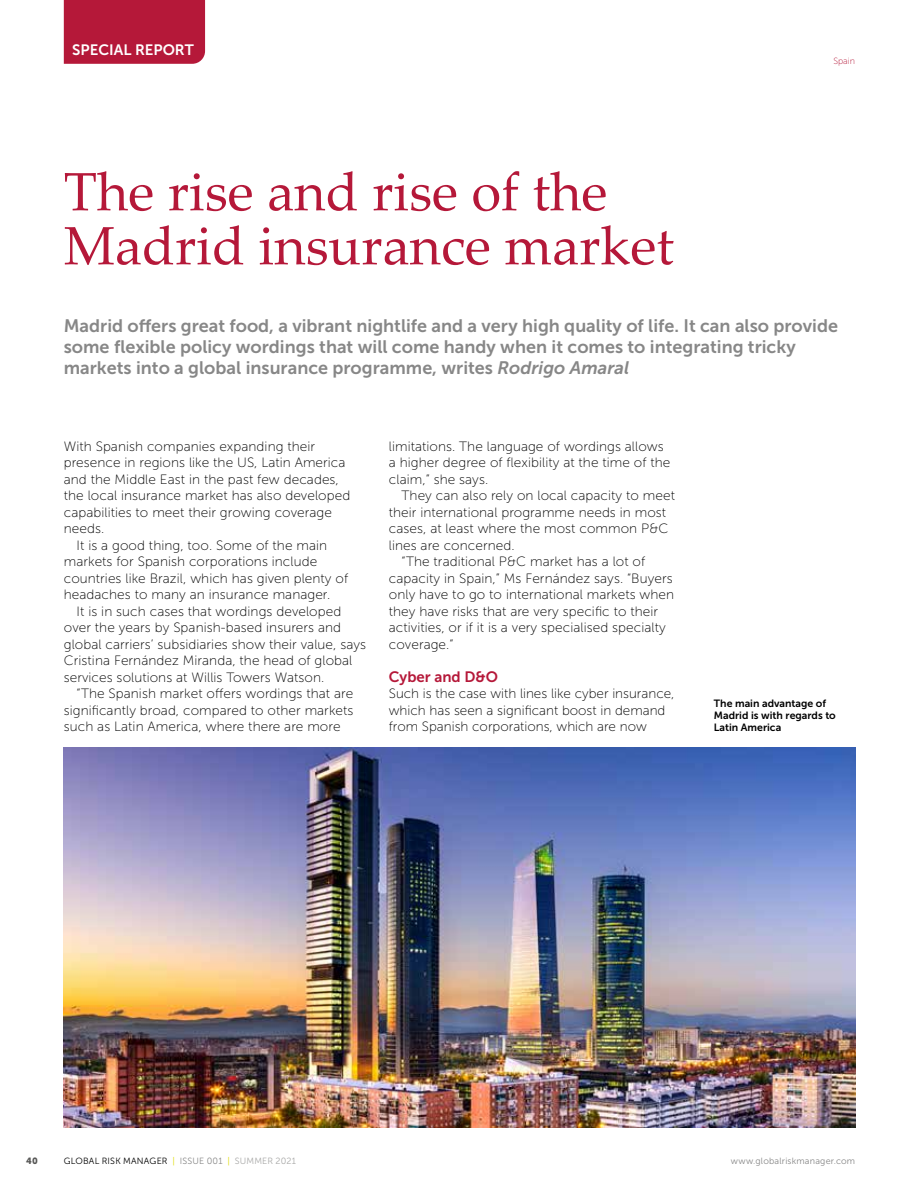
<style>
.page{position:relative;width:919px;height:1191px;background:#fff}
.page>*{position:absolute;margin:0;border:0;box-sizing:border-box;transform-origin:0 0}
.t1{font:54px/54px "Palatino Linotype";color:#b51839}
.t2{font:18px/21px "Museo Sans 700";color:#878787}
.t3{font:15px "Museo Sans 700";color:#fff}
.t4{font:15px "Museo Sans 700";color:#b51839}
.t5{font:13.5px/16.5px "Museo Sans 100";letter-spacing:.005em;color:#000}
.t6{font:10.5px/12px "Museo Sans 700";color:#000}
.t7{font:9px "Museo Sans 300";letter-spacing:.02em;color:#000}
.t8{font:9px "Museo Sans 300";letter-spacing:.025em;color:#878787}
.t9{font:9px "Museo Sans 100";color:#b51839}
.t10{font:9px "Museo Sans 900";color:#575756}
.s1{font-style:italic}
.s2{color:#dedc00}
.s3{color:#878787}
.s4{color:#a8a8a7}
</style>
<div class="page">
<div style="left:64px;top:0;width:141px;height:64px;background:#b51839"></div>
<img style="left:64px;top:748px;width:791px;height:379px">
<p class="t3" style="left:72px;top:42px;width:123px">SPECIAL REPORT</p>
<h1 class="t1" style="left:64px;top:163px;width:611px">The rise and rise of the<br>Madrid insurance market</h1>
<p class="t9" style="left:833px;top:56px;width:23px">Spain</p>
<p class="t2" style="left:64px;top:316px;width:775px">Madrid offers great food, a vibrant nightlife and a very high quality of life. It can also provide some flexible policy wordings that will come handy when it comes to integrating tricky markets into a global insurance programme, writes <span class="s1">Rodrigo Amaral</span></p>
<p class="t5" style="left:64px;top:438px;width:253px">With Spanish companies expanding their</p>
<p class="t5" style="left:64px;top:454px;width:283px">presence in regions like the US, Latin America</p>
<p class="t5" style="left:64px;top:471px;width:276px">and the Middle East in the past few decades,</p>
<p class="t5" style="left:64px;top:487px;width:288px">the local insurance market has also developed</p>
<p class="t5" style="left:64px;top:504px;width:270px">capabilities to meet their growing coverage</p>
<p class="t5" style="left:64px;top:520px;width:42px">needs.</p>
<p class="t5" style="left:77px;top:537px;width:252px">It is a good thing, too. Some of the main</p>
<p class="t5" style="left:64px;top:553px;width:255px">markets for Spanish corporations include</p>
<p class="t5" style="left:64px;top:570px;width:286px">countries like Brazil, which has given plenty of</p>
<p class="t5" style="left:64px;top:586px;width:268px">headaches to many an insurance manager.</p>
<p class="t5" style="left:77px;top:603px;width:266px">It is in such cases that wordings developed</p>
<p class="t5" style="left:64px;top:619px;width:279px">over the years by Spanish-based insurers and</p>
<p class="t5" style="left:64px;top:636px;width:304px">global carriers’ subsidiaries show their value, says</p>
<p class="t5" style="left:64px;top:652px;width:290px">Cristina Fernández Miranda, the head of global</p>
<p class="t5" style="left:64px;top:669px;width:262px">services solutions at Willis Towers Watson.</p>
<p class="t5" style="left:77px;top:685px;width:278px">“The Spanish market offers wordings that are</p>
<p class="t5" style="left:64px;top:702px;width:291px">significantly broad, compared to other markets</p>
<p class="t5" style="left:64px;top:718px;width:278px">such as Latin America, where there are more</p>
<p class="t5" style="left:389px;top:438px;width:283px">limitations. The language of wordings allows a higher degree of flexibility at the time of the claim,” she says.</p>
<p class="t5" style="left:401px;top:487px;width:275px">They can also rely on local capacity to meet</p>
<p class="t5" style="left:389px;top:504px;width:279px">their international programme needs in most</p>
<p class="t5" style="left:389px;top:520px;width:281px">cases, at least where the most common P&amp;C</p>
<p class="t5" style="left:389px;top:537px;width:127px">lines are concerned.</p>
<p class="t5" style="left:401px;top:553px;width:245px">“The traditional P&amp;C market has a lot of</p>
<p class="t5" style="left:389px;top:570px;width:285px">capacity in Spain,” Ms Fernández says. “Buyers</p>
<p class="t5" style="left:389px;top:586px;width:287px">only have to go to international markets when</p>
<p class="t5" style="left:389px;top:603px;width:271px">they have risks that are very specific to their</p>
<p class="t5" style="left:389px;top:619px;width:278px">activities, or if it is a very specialised specialty</p>
<p class="t5" style="left:389px;top:636px;width:66px">coverage.”</p>
<p class="t4" style="left:389px;top:668px;width:111px">Cyber and D&amp;O</p>
<p class="t5" style="left:389px;top:685px;width:287px">Such is the case with lines like cyber insurance, which has seen a significant boost in demand from Spanish corporations, which are now</p>
<p class="t6" style="left:713px;top:697px;width:123px">The main advantage of<br>Madrid is with regards to<br>Latin America</p>
<p class="t10" style="left:26px;top:1155px;width:13px">40</p>
<p class="t7" style="left:64px;top:1156px;width:233px">GLOBAL RISK MANAGER <span class="s2">|</span> <span class="s3">ISSUE 001</span> <span class="s2">|</span> <span class="s4">SUMMER 2021</span></p>
<p class="t8" style="left:730px;top:1156px;width:126px">www.globalriskmanager.com</p>
</div>
